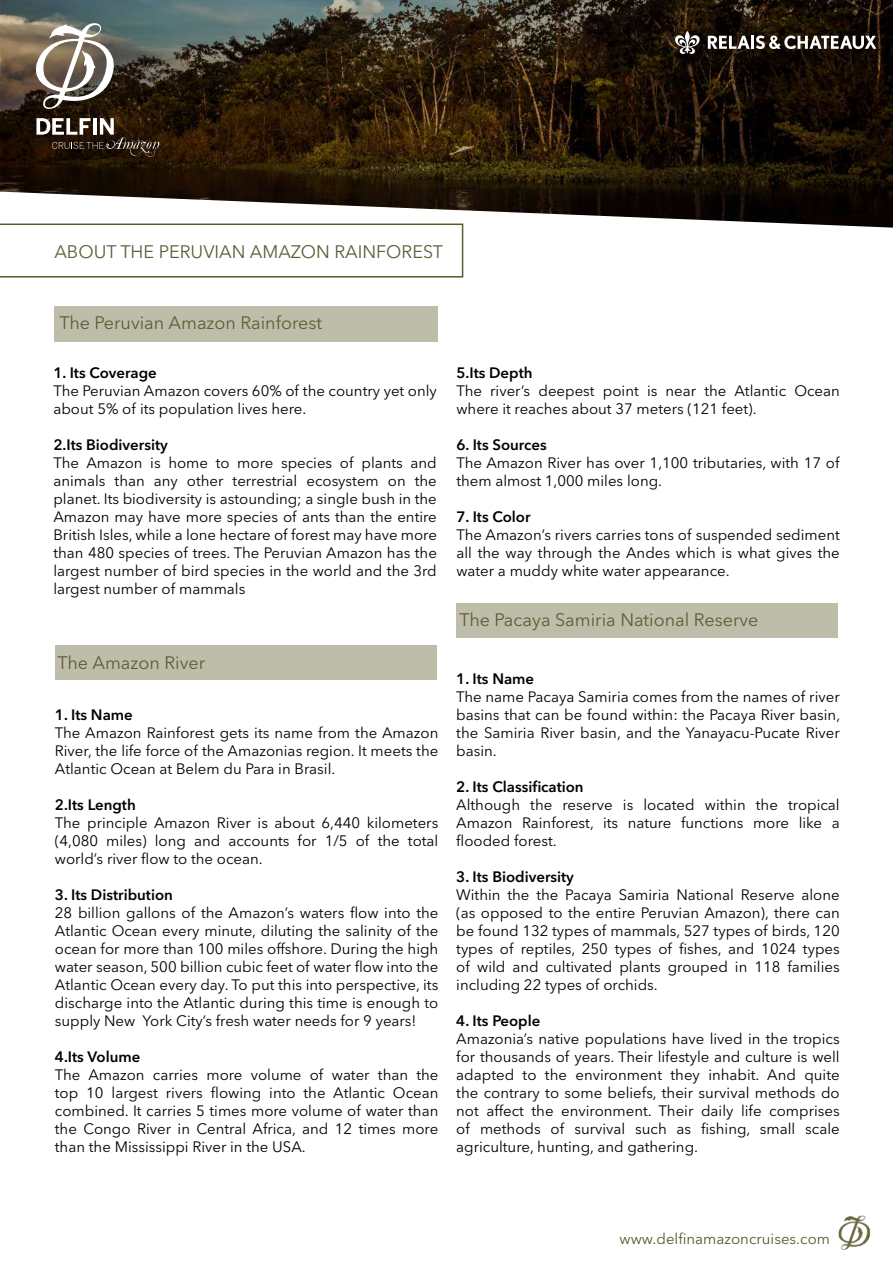
<style>
.page{position:relative;width:893px;height:1263px;background:#fff}
.page>*{position:absolute;margin:0;border:0;box-sizing:border-box;transform-origin:0 0}
.t1{font:18px "Avenir Next LT Pro";color:#5e5c38}
.t2{font:15px/18px "Avenir Next LT Pro";color:#000;text-align:justify}
.t3{font:600 15px "Avenir Next LT Pro";color:#000}
.t4{font:15px "Avenir Next LT Pro";color:#5b5a29}
</style>
<div class="page">
<img style="left:838px;top:1215px;width:33px;height:35px">
<div style="left:54px;top:306px;width:383px;height:35px;background:#bebdaa"></div>
<div style="left:55px;top:645px;width:382px;height:35px;background:#bebdaa"></div>
<div style="left:456px;top:603px;width:382px;height:35px;background:#bebdaa"></div>
<svg style="left:0;top:228px;width:463px;height:50px"></svg>
<img style="left:0;top:0;width:893px;height:228px">
<svg style="left:708px;top:36px;width:168px;height:13px"></svg>
<svg style="left:674px;top:31px;width:26px;height:23px"></svg>
<svg style="left:36px;top:23px;width:78px;height:86px"></svg>
<svg style="left:36px;top:118px;width:123px;height:39px"></svg>
<p class="t1" style="left:54px;top:241px;width:390px">ABOUT THE PERUVIAN AMAZON RAINFOREST</p>
<p class="t1" style="left:59px;top:312px;width:264px">The Peruvian Amazon Rainforest</p>
<p class="t3" style="left:53px;top:364px;width:105px">1. Its Coverage</p>
<p class="t2" style="left:53px;top:382px;width:385px">The Peruvian Amazon covers 60% of the country yet only about 5% of its population lives here.</p>
<p class="t3" style="left:53px;top:436px;width:116px">2.Its Biodiversity</p>
<p class="t2" style="left:53px;top:454px;width:385px">The Amazon is home to more species of plants and animals than any other terrestrial ecosystem on the planet. Its biodiversity is astounding; a single bush in the Amazon may have more species of ants than the entire British Isles, while a lone hectare of forest may have more than 480 species of trees. The Peruvian Amazon has the largest number of bird species in the world and the 3rd largest number of mammals</p>
<p class="t1" style="left:58px;top:652px;width:149px">The Amazon River</p>
<p class="t3" style="left:55px;top:706px;width:80px">1. Its Name</p>
<p class="t2" style="left:55px;top:724px;width:385px">The Amazon Rainforest gets its name from the Amazon River, the life force of the Amazonias region. It meets the Atlantic Ocean at Belem du Para in Brasil.</p>
<p class="t3" style="left:55px;top:796px;width:82px">2.Its Length</p>
<p class="t2" style="left:55px;top:814px;width:385px">The principle Amazon River is about 6,440 kilometers (4,080 miles) long and accounts for 1/5 of the total world’s river flow to the ocean.</p>
<p class="t3" style="left:55px;top:886px;width:120px">3. Its Distribution</p>
<p class="t2" style="left:55px;top:904px;width:385px">28 billion gallons of the Amazon’s waters flow into the Atlantic Ocean every minute, diluting the salinity of the ocean for more than 100 miles offshore. During the high water season, 500 billion cubic feet of water flow into the Atlantic Ocean every day. To put this into perspective, its discharge into the Atlantic during this time is enough to supply New York City’s fresh water needs for 9 years!</p>
<p class="t3" style="left:55px;top:1048px;width:87px">4.Its Volume</p>
<p class="t2" style="left:55px;top:1066px;width:385px">The Amazon carries more volume of water than the top 10 largest rivers flowing into the Atlantic Ocean combined. It carries 5 times more volume of water than the Congo River in Central Africa, and 12 times more than the Mississippi River in the USA.</p>
<p class="t3" style="left:456px;top:364px;width:78px">5.Its Depth</p>
<p class="t2" style="left:456px;top:382px;width:385px">The river’s deepest point is near the Atlantic Ocean where it reaches about 37 meters (121 feet).</p>
<p class="t3" style="left:456px;top:436px;width:92px">6. Its Sources</p>
<p class="t2" style="left:456px;top:454px;width:385px">The Amazon River has over 1,100 tributaries, with 17 of them almost 1,000 miles long.</p>
<p class="t3" style="left:456px;top:508px;width:76px">7. Its Color</p>
<p class="t2" style="left:456px;top:526px;width:385px">The Amazon’s rivers carries tons of suspended sediment all the way through the Andes which is what gives the water a muddy white water appearance.</p>
<p class="t1" style="left:459px;top:608px;width:301px">The Pacaya Samiria National Reserve</p>
<p class="t3" style="left:456px;top:670px;width:79px">1. Its Name</p>
<p class="t2" style="left:456px;top:688px;width:385px">The name Pacaya Samiria comes from the names of river basins that can be found within: the Pacaya River basin, the Samiria River basin, and the Yanayacu-Pucate River basin.</p>
<p class="t3" style="left:456px;top:778px;width:129px">2. Its Classification</p>
<p class="t2" style="left:456px;top:796px;width:385px">Although the reserve is located within the tropical Amazon Rainforest, its nature functions more like a flooded forest.</p>
<p class="t3" style="left:456px;top:868px;width:119px">3. Its Biodiversity</p>
<p class="t2" style="left:456px;top:886px;width:385px">Within the the Pacaya Samiria National Reserve alone (as opposed to the entire Peruvian Amazon), there can be found 132 types of mammals, 527 types of birds, 120 types of reptiles, 250 types of fishes, and 1024 types of wild and cultivated plants grouped in 118 families including 22 types of orchids.</p>
<p class="t3" style="left:456px;top:1012px;width:86px">4. Its People</p>
<p class="t2" style="left:456px;top:1030px;width:385px">Amazonia’s native populations have lived in the tropics for thousands of years. Their lifestyle and culture is well adapted to the environment they inhabit. And quite the contrary to some beliefs, their survival methods do not affect the environment. Their daily life comprises of methods of survival such as fishing, small scale agriculture, hunting, and gathering.</p>
<p class="t4" style="left:619px;top:1230px;width:212px">www.delfinamazoncruises.com</p>
</div>
